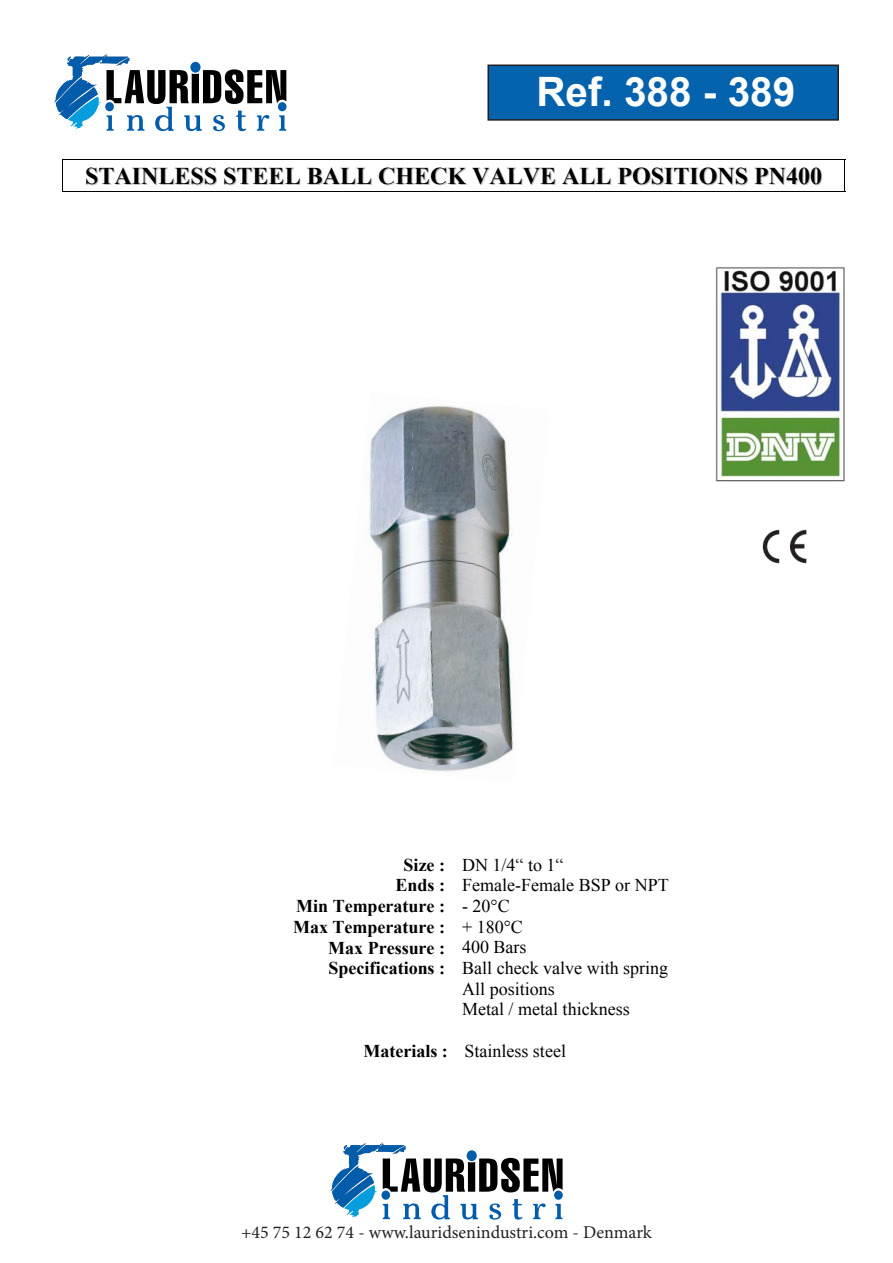
<style>
.page{position:relative;width:893px;height:1263px;background:#fff}
.page>*{position:absolute;margin:0;border:0;box-sizing:border-box;transform-origin:0 0}
.t1{font:700 40.5px "Arial";color:#fff}
.t2{font:700 36px "Times New Roman";color:#fff}
.t3{font:700 24px "Times New Roman";color:#000}
.t4{font:18px/20.7px "Times New Roman";color:#000}
.t5{font:700 18px/20.7px "Times New Roman";color:#000;text-align:right}
.t6{font:18px "Minion Pro";color:#231f20}
.s1{color:#c0c0c0}
.s2{font-weight:400}
.s3{font-weight:700}
</style>
<div class="page">
<div style="left:488px;top:65px;width:350px;height:55px;background:#0563ad"></div>
<div style="left:487px;top:65px;width:352px;height:56px;border:2px solid #231f20"></div>
<svg style="left:330px;top:1142px;width:233px;height:77px"></svg>
<svg style="left:54px;top:54px;width:232px;height:77px"></svg>
<hr style="left:62px;top:159px;width:783px;height:1px;background:#000">
<hr style="left:62px;top:191px;width:783px;height:1px;background:#000">
<hr style="left:62px;top:160px;width:1px;height:31px;background:#000">
<hr style="left:844px;top:160px;width:1px;height:31px;background:#000">
<img style="left:762px;top:529px;width:45px;height:35px">
<img style="left:716px;top:266px;width:129px;height:216px">
<img style="left:369px;top:406px;width:144px;height:366px">
<p class="t2" style="left:587px;top:56px;width:211px">REF. 388-389</p>
<h1 class="t1" style="left:536px;top:63px;width:260px">Ref. 388 - 389</h1>
<p class="t3" style="left:85px;top:159px;width:739px">STAINLESS STEEL BALL C<span class="s1">H</span>EC<span class="s1">K</span> VALVE ALL P<span class="s1">O</span>SITI<span class="s1">O</span>NS PN400</p>
<p class="t5" style="left:293px;top:854px;width:153px">Size :<br>Ends :<br>Min Temperature :<br>Max Temperature :</p>
<p class="t4" style="left:462px;top:854px;width:208px">DN 1/4“ to 1“<br>Female-Female BSP or NPT</p>
<p class="t4" style="left:462px;top:895px;width:49px">- 20°C</p>
<p class="t4" style="left:462px;top:916px;width:62px">+ 180°C</p>
<p class="t5" style="left:328px;top:936px;width:200px">Max Pressure : <span class="s2">400 Bars</span></p>
<p class="t4" style="left:329px;top:957px;width:341px"><span class="s3">Specifications :</span> Ball check valve with spring</p>
<p class="t4" style="left:462px;top:978px;width:94px">All positions</p>
<p class="t4" style="left:462px;top:998px;width:169px">Metal / metal thickness</p>
<p class="t4" style="left:363px;top:1040px;width:204px"><span class="s3">Materials :</span> Stainless steel</p>
<p class="t6" style="left:241px;top:1220px;width:412px">+45 75 12 62 74 - www.lauridsenindustri.com - Denmark</p>
</div>
